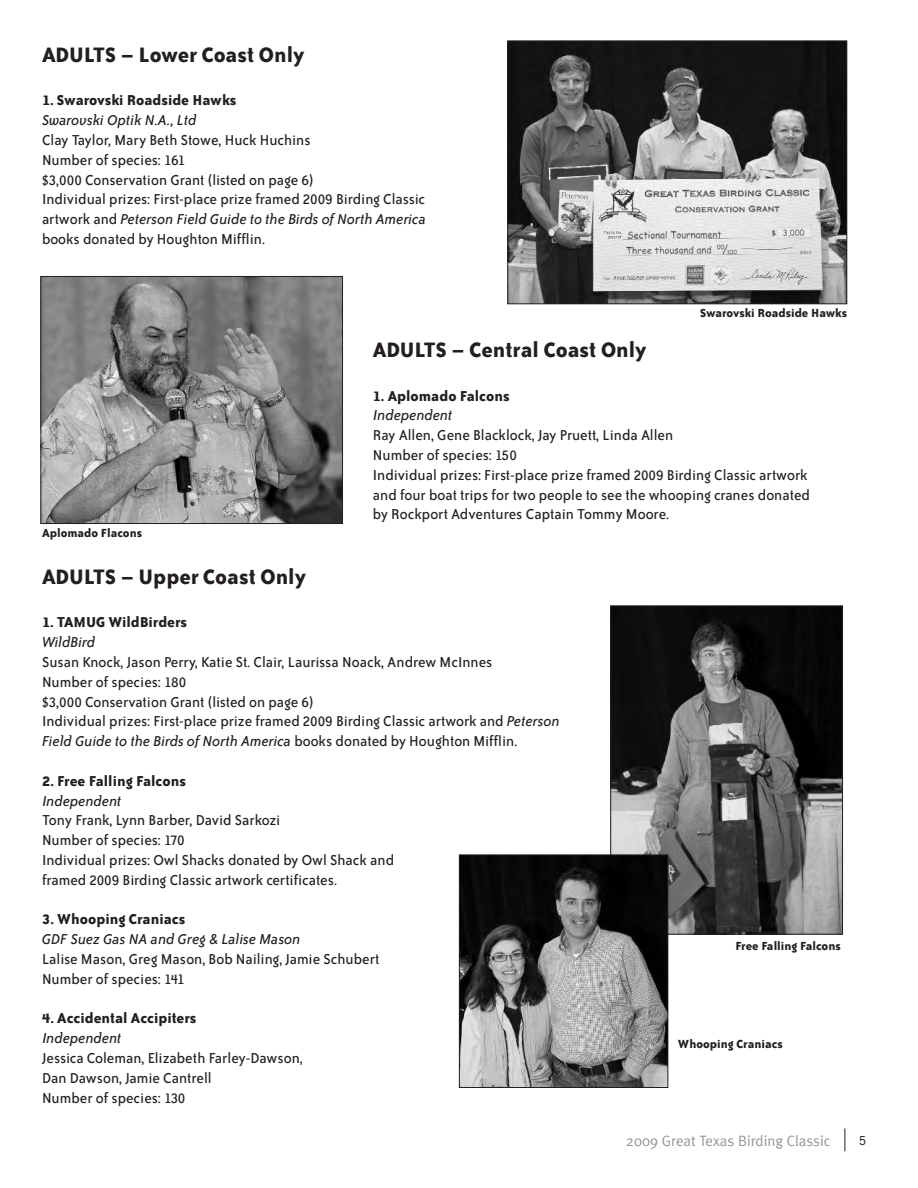
<style>
.page{position:relative;width:918px;height:1188px;background:#fff}
.page>*{position:absolute;margin:0;border:0;box-sizing:border-box;transform-origin:0 0}
.t1{font:700 24px "Bailey Sans ITC";color:#231f20}
.t2{font:16.5px/19.8px "Bailey Sans ITC";color:#231f20}
.t3{font:700 16.5px "Bailey Sans ITC";color:#231f20}
.t4{font:italic 16.5px "Bailey Sans ITC";color:#231f20}
.t5{font:italic 16.5px "Bailey Sans ITC";letter-spacing:-.02em;color:#231f20}
.t6{font:15px "Meta Plus Normal";color:#939598}
.t7{font:700 13.5px "Bailey Sans ITC";color:#231f20}
.t8{font:condensed 13.5px "Franklin Gothic";color:#231f20}
.s1{font-style:italic}
</style>
<div class="page">
<svg style="left:845px;top:1128px;width:1px;height:23px"></svg>
<img style="left:509px;top:42px;width:336px;height:260px">
<div style="left:507px;top:40px;width:340px;height:264px;border:1px solid #231f20"></div>
<img style="left:42px;top:278px;width:299px;height:244px">
<div style="left:40px;top:276px;width:303px;height:248px;border:1px solid #231f20"></div>
<img style="left:612px;top:607px;width:229px;height:326px">
<div style="left:610px;top:605px;width:233px;height:330px;border:1px solid #231f20"></div>
<img style="left:461px;top:856px;width:205px;height:230px">
<div style="left:459px;top:854px;width:209px;height:234px;border:1px solid #231f20"></div>
<h1 class="t1" style="left:42px;top:46px;width:264px">ADULTS – Lower Coast Only</h1>
<p class="t3" style="left:42px;top:95px;width:196px">1. Swarovski Roadside Hawks</p>
<p class="t4" style="left:42px;top:114px;width:156px">Swarovski Optik N.A., Ltd</p>
<p class="t2" style="left:42px;top:131px;width:386px">Clay Taylor, Mary Beth Stowe, Huck Huchins<br>Number of species: 161<br>$3,000 Conservation Grant (listed on page 6)<br>Individual prizes: First-place prize framed 2009 Birding Classic artwork and <span class="s1">Peterson Field Guide to the Birds of North America </span>books donated by Houghton Mifflin.</p>
<p class="t7" style="left:700px;top:308px;width:149px">Swarovski Roadside Hawks</p>
<p class="t7" style="left:42px;top:528px;width:102px">Aplomado Flacons</p>
<h1 class="t1" style="left:373px;top:341px;width:275px">ADULTS – Central Coast Only</h1>
<p class="t3" style="left:373px;top:390px;width:138px">1. Aplomado Falcons</p>
<p class="t4" style="left:373px;top:410px;width:81px">Independent</p>
<p class="t2" style="left:373px;top:426px;width:439px">Ray Allen, Gene Blacklock, Jay Pruett, Linda Allen<br>Number of species: 150<br>Individual prizes: First-place prize framed 2009 Birding Classic artwork and four boat trips for two people to see the whooping cranes donated by Rockport Adventures Captain Tommy Moore.</p>
<h1 class="t1" style="left:42px;top:568px;width:265px">ADULTS – Upper Coast Only</h1>
<p class="t3" style="left:42px;top:617px;width:147px">1. TAMUG WildBirders</p>
<p class="t5" style="left:42px;top:636px;width:55px">WildBird</p>
<p class="t2" style="left:42px;top:653px;width:520px">Susan Knock, Jason Perry, Katie St. Clair, Laurissa Noack, Andrew McInnes<br>Number of species: 180<br>$3,000 Conservation Grant (listed on page 6)<br>Individual prizes: First-place prize framed 2009 Birding Classic artwork and <span class="s1">Peterson Field Guide to the Birds of North America</span> books donated by Houghton Mifflin.</p>
<p class="t3" style="left:42px;top:775px;width:146px">2. Free Falling Falcons</p>
<p class="t4" style="left:42px;top:795px;width:81px">Independent</p>
<p class="t2" style="left:42px;top:812px;width:354px">Tony Frank, Lynn Barber, David Sarkozi<br>Number of species: 170<br>Individual prizes: Owl Shacks donated by Owl Shack and framed 2009 Birding Classic artwork certificates.</p>
<p class="t3" style="left:42px;top:914px;width:145px">3. Whooping Craniacs</p>
<p class="t4" style="left:42px;top:933px;width:260px">GDF Suez Gas NA and Greg &amp; Lalise Mason</p>
<p class="t2" style="left:42px;top:950px;width:339px">Lalise Mason, Greg Mason, Bob Nailing, Jamie Schubert<br>Number of species: 141</p>
<p class="t3" style="left:42px;top:1013px;width:156px">4. Accidental Accipiters</p>
<p class="t4" style="left:42px;top:1032px;width:81px">Independent</p>
<p class="t2" style="left:42px;top:1049px;width:262px">Jessica Coleman, Elizabeth Farley-Dawson,<br>Dan Dawson, Jamie Cantrell<br>Number of species: 130</p>
<p class="t7" style="left:736px;top:942px;width:107px">Free Falling Falcons</p>
<p class="t7" style="left:678px;top:1039px;width:106px">Whooping Craniacs</p>
<p class="t6" style="left:626px;top:1132px;width:206px">2009 Great Texas Birding Classic</p>
<p class="t8" style="left:859px;top:1136px;width:8px">5</p>
</div>
